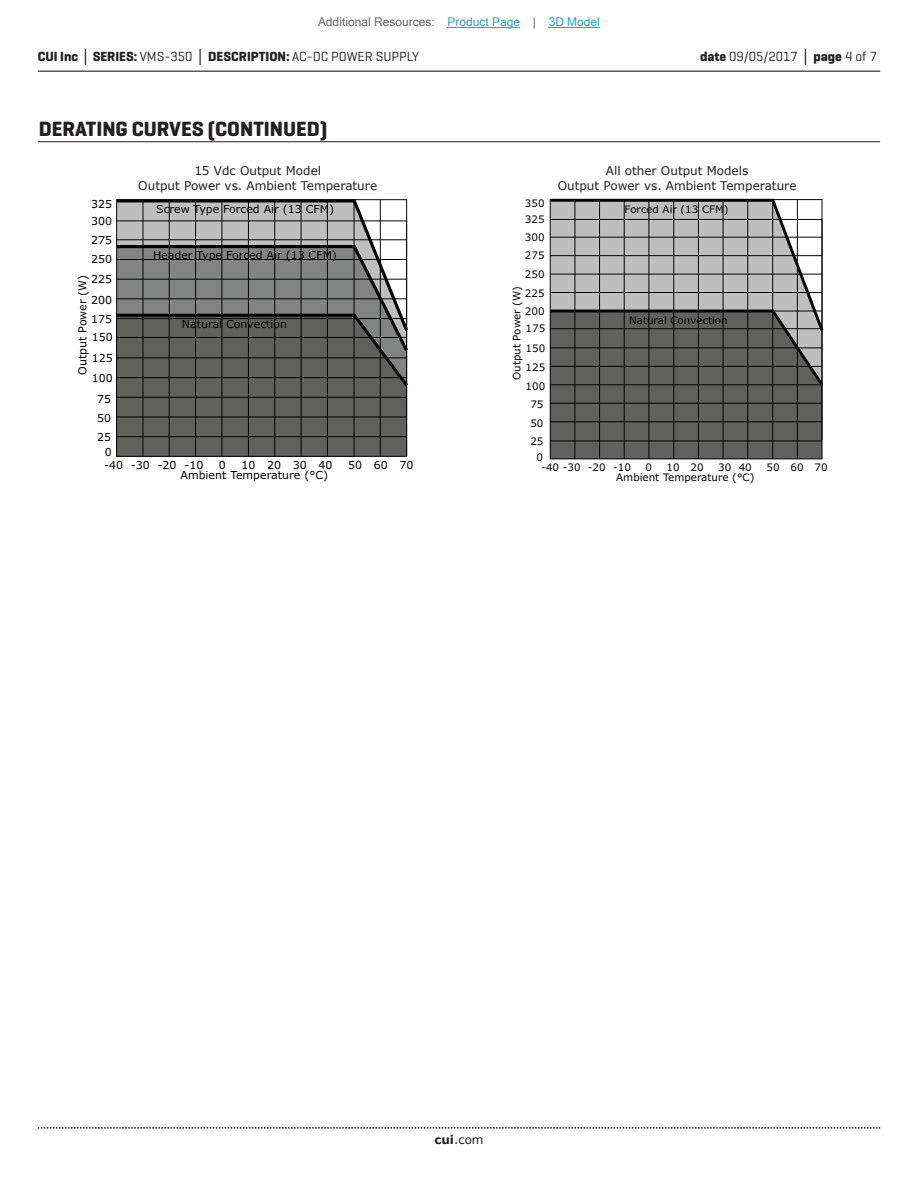
<style>
.page{position:relative;width:918px;height:1188px;background:#fff}
.page>*{position:absolute;margin:0;border:0;box-sizing:border-box;transform-origin:0 0}
.t1{font:700 21px "Geogrotesque";color:#231f20}
.t2{font:700 13.5px "Geogrotesque";color:#231f20}
.t3{font:13.5px "Geogrotesque";color:#231f20}
.t4{font:12px/14.4px "Verdana";color:#231f20;text-align:center}
.t5{font:12px "Microsoft Sans Serif";color:#63676b}
.t6{font:10.95px "Verdana";color:#040503}
.t7{font:10.35px "Verdana";color:#040503}
.s1{color:#23a4c6}
.s2{font-family:"Verdana"}
.s3{font-weight:400}
.s4{font-weight:700}
.s5{font-family:"Verdana";font-weight:700}
</style>
<div class="page">
<hr style="left:38px;top:71px;width:842px;height:1px;background:#231f20">
<svg style="left:38px;top:1127px;width:842px;height:2px"></svg>
<hr style="left:38px;top:141px;width:842px;height:1px;background:#231f20">
<svg style="left:116px;top:199px;width:293px;height:257px"></svg>
<svg style="left:549px;top:198px;width:275px;height:261px"></svg>
<hr style="left:448px;top:27px;width:72px;height:1px;background:#23a4c6">
<hr style="left:549px;top:27px;width:51px;height:1px;background:#23a4c6">
<p class="t5" style="left:318px;top:15px;width:283px">Additional Resources: <span class="s1">Product Page</span> | <span class="s1">3D Model</span></p>
<p class="t2" style="left:38px;top:48px;width:383px">CUI Inc <span class="s2">│</span> SERIES: <span class="s3">VMS-350</span> <span class="s2">│</span> DESCRIPTION: <span class="s3">AC-DC POWER SUPPLY</span></p>
<p class="t3" style="left:700px;top:48px;width:179px"><span class="s4">date</span> 09/05/2017 <span class="s5">│</span> <span class="s4">page</span> 4 of 7</p>
<h1 class="t1" style="left:39px;top:116px;width:290px">DERATING CURVES (CONTINUED)</h1>
<p class="t4" style="left:138px;top:164px;width:240px">15 Vdc Output Model<br>Output Power vs. Ambient Temperature</p>
<p class="t4" style="left:558px;top:164px;width:240px">All other Output Models<br>Output Power vs. Ambient Temperature</p>
<p class="t6" style="left:91px;top:196px;width:23px">325</p>
<p class="t6" style="left:91px;top:213px;width:23px">300</p>
<p class="t6" style="left:156px;top:202px;width:179px">Screw Type Forced Air (13 CFM)</p>
<p class="t7" style="left:525px;top:196px;width:21px">350</p>
<p class="t7" style="left:525px;top:212px;width:21px">325</p>
<p class="t7" style="left:625px;top:202px;width:105px">Forced Air (13 CFM)</p>
<p class="t6" style="left:91px;top:232px;width:23px">275</p>
<p class="t7" style="left:525px;top:230px;width:21px">300</p>
<p class="t6" style="left:91px;top:251px;width:23px">250</p>
<p class="t6" style="left:153px;top:248px;width:185px">Header Type Forced Air (13 CFM)</p>
<p class="t7" style="left:525px;top:248px;width:21px">275</p>
<p class="t6" style="left:91px;top:272px;width:23px">225</p>
<p class="t6" style="left:75px;top:375px;width:102px;rotate:-90deg">Output Power (W)</p>
<p class="t6" style="left:91px;top:292px;width:23px">200</p>
<p class="t6" style="left:91px;top:311px;width:23px">175</p>
<p class="t6" style="left:92px;top:330px;width:23px">150</p>
<p class="t6" style="left:92px;top:350px;width:23px">125</p>
<p class="t6" style="left:92px;top:371px;width:23px">100</p>
<p class="t6" style="left:182px;top:317px;width:107px">Natural Convection</p>
<p class="t7" style="left:525px;top:267px;width:21px">250</p>
<p class="t7" style="left:510px;top:380px;width:95px;rotate:-90deg">Output Power (W)</p>
<p class="t7" style="left:525px;top:286px;width:21px">225</p>
<p class="t7" style="left:525px;top:304px;width:21px">200</p>
<p class="t7" style="left:526px;top:322px;width:21px">175</p>
<p class="t7" style="left:526px;top:341px;width:21px">150</p>
<p class="t7" style="left:526px;top:360px;width:21px">125</p>
<p class="t7" style="left:526px;top:379px;width:21px">100</p>
<p class="t7" style="left:629px;top:313px;width:100px">Natural Convection</p>
<p class="t6" style="left:97px;top:391px;width:16px">75</p>
<p class="t7" style="left:530px;top:397px;width:15px">75</p>
<p class="t6" style="left:97px;top:410px;width:16px">50</p>
<p class="t7" style="left:530px;top:416px;width:15px">50</p>
<p class="t6" style="left:97px;top:429px;width:16px">25</p>
<p class="t7" style="left:530px;top:434px;width:15px">25</p>
<p class="t6" style="left:105px;top:445px;width:9px">0</p>
<p class="t6" style="left:104px;top:458px;width:101px">-40 -30 -20 -10</p>
<p class="t6" style="left:219px;top:458px;width:9px">0</p>
<p class="t6" style="left:242px;top:458px;width:93px">10 20 30 40</p>
<p class="t6" style="left:348px;top:458px;width:67px">50 60 70</p>
<p class="t6" style="left:181px;top:468px;width:149px">Ambient Temperature (°C)</p>
<p class="t7" style="left:537px;top:450px;width:8px">0</p>
<p class="t7" style="left:541px;top:460px;width:91px">-40 -30 -20 -10</p>
<p class="t7" style="left:645px;top:460px;width:8px">0</p>
<p class="t7" style="left:667px;top:460px;width:39px">10 20</p>
<p class="t7" style="left:718px;top:460px;width:35px">30 40</p>
<p class="t7" style="left:766px;top:460px;width:63px">50 60 70</p>
<p class="t7" style="left:616px;top:470px;width:140px">Ambient Temperature (°C)</p>
<p class="t4" style="left:434px;top:1132px;width:51px"><span class="s4">cui</span>.com</p>
</div>
